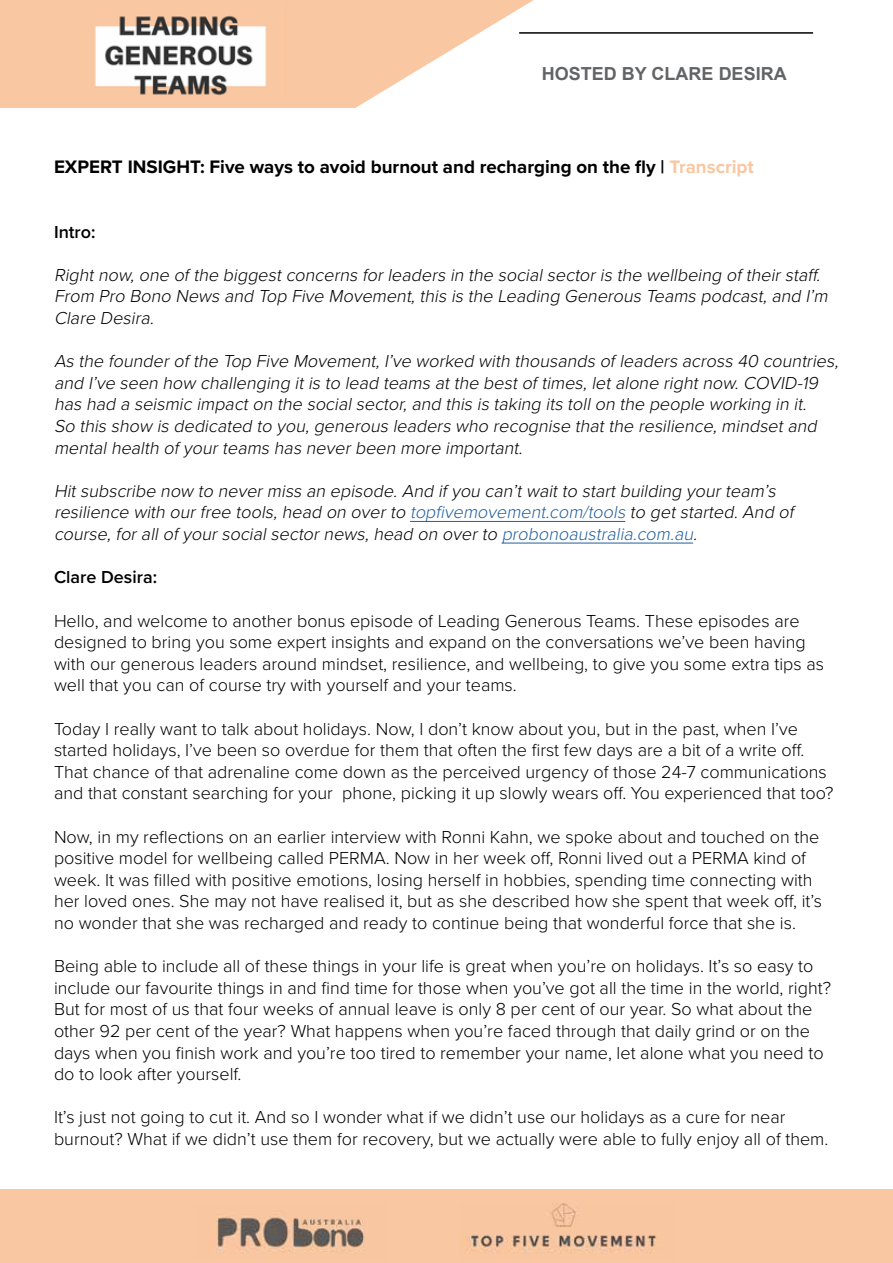
<style>
.page{position:relative;width:893px;height:1263px;background:#fff}
.page>*{position:absolute;margin:0;border:0;box-sizing:border-box;transform-origin:0 0}
.t1{font:700 18.75px "Proxima Nova";color:#000}
.t2{font:300 18px/21.6px "Proxima Nova";color:#000}
.t3{font:italic 300 18px/21.6px "Proxima Nova";color:#000}
.t4{font:700 18px "Arial";color:#636466}
.t5{font:600 18px "Proxima Nova";color:#000}
.s1{color:#f9c7a1}
.s2{color:#215e9e}
</style>
<div class="page">
<div style="left:0;top:0;width:355px;height:108px;background:#f9c7a1"></div>
<div style="left:0;top:1189px;width:893px;height:74px;background:#f9c7a1"></div>
<img style="left:95px;top:16px;width:172px;height:80px">
<img style="left:467px;top:1203px;width:190px;height:51px">
<svg style="left:355px;top:0;width:179px;height:108px"></svg>
<img style="left:217px;top:1214px;width:148px;height:39px">
<hr style="left:519px;top:32px;width:294px;height:2px;background:#000">
<hr style="left:410px;top:521px;width:215px;height:1px;background:#215e9e">
<hr style="left:502px;top:543px;width:191px;height:1px;background:#215e9e">
<p class="t4" style="left:542px;top:62px;width:246px">HOSTED BY CLARE DESIRA</p>
<p class="t1" style="left:54px;top:155px;width:701px">EXPERT INSIGHT: Five ways to avoid burnout and recharging on the fly | <span class="s1">Transcript</span></p>
<p class="t5" style="left:54px;top:218px;width:43px">Intro:</p>
<p class="t3" style="left:54px;top:263px;width:779px">Rightnow,one ofthe biggestconcerns forleaders in the socialsectoris the wellbeing oftheirstaff.<br>From Pro Bono News and Top Five Movement,this is the Leading Generous Teams podcast,and I’m<br>Clare Desira.</p>
<p class="t3" style="left:54px;top:349px;width:790px">As the founderofthe Top Five Movement,I’ve worked with thousands ofleaders across 40 countries, and I’ve seen how challenging itis to lead teams atthe bestoftimes,letalone rightnow.COVID-19 has had a seismic impacton the socialsector,and this is taking its tollon the people working in it.<br>So this show is dedicated to you,generous leaders who recognise thatthe resilience,mindsetand mentalhealth ofyourteams has neverbeen more important.</p>
<p class="t3" style="left:54px;top:479px;width:745px">Hitsubscribe now to nevermiss an episode.And ifyou can’twaitto startbuilding yourteam’s resilience with ourfree tools,head on overto <span class="s2">topfivemovement.com/tools</span> to getstarted.And of course,forallofyoursocialsectornews,head on overto <span class="s2">probonoaustralia.com.au</span>.</p>
<p class="t5" style="left:54px;top:564px;width:105px">Clare Desira:</p>
<p class="t2" style="left:54px;top:609px;width:772px">Hello, and welcome to another bonus episode of Leading Generous Teams. These episodes are designed to bring you some expert insights and expand on the conversations we’ve been having with our generous leaders around mindset, resilience, and wellbeing, to give you some extra tips as well that you can of course try with yourself and your teams.</p>
<p class="t2" style="left:54px;top:717px;width:781px">Today I really want to talk about holidays. Now, I don’t know about you, but in the past, when I’ve started holidays, I’ve been so overdue for them that often the first few days are a bit of a write off.<br>That chance of that adrenaline come down as the perceived urgency of those 24-7 communications and that constant searching for your phone, picking it up slowly wears off. You experienced that too?</p>
<p class="t2" style="left:54px;top:825px;width:770px">Now, in my reflections on an earlier interview with Ronni Kahn, we spoke about and touched on the positive model for wellbeing called PERMA. Now in her week off, Ronni lived out a PERMA kind of week. It was filled with positive emotions, losing herself in hobbies, spending time connecting with her loved ones. She may not have realised it, but as she described how she spent that week off, it’s no wonder that she was recharged and ready to continue being that wonderful force that she is.</p>
<p class="t2" style="left:54px;top:954px;width:779px">Being able to include all of these things in your life is great when you’re on holidays. It’s so easy to include our favourite things in and find time for those when you’ve got all the time in the world, right?<br>But for most of us that four weeks of annual leave is only 8 per cent of our year. So what about the other 92 per cent of the year? What happens when you’re faced through that daily grind or on the days when you finish work and you’re too tired to remember your name, let alone what you need to do to look after yourself.</p>
<p class="t2" style="left:54px;top:1105px;width:776px">It’s just not going to cut it. And so I wonder what if we didn’t use our holidays as a cure for near burnout? What if we didn’t use them for recovery, but we actually were able to fully enjoy all of them.</p>
</div>
